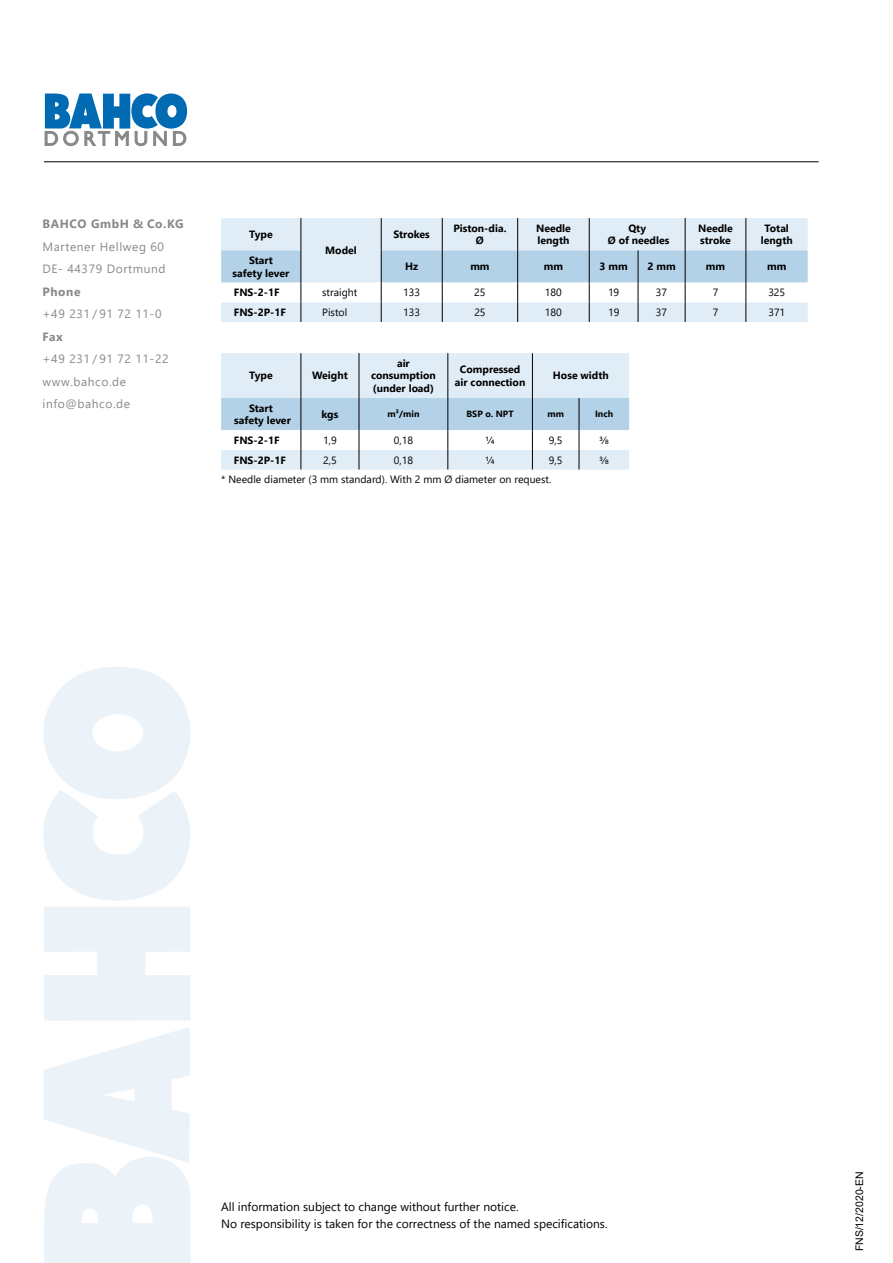
<style>
.page{position:relative;width:893px;height:1263px;background:#fff}
.page>*{position:absolute;margin:0;border:0;box-sizing:border-box;transform-origin:0 0}
.t1{font:12px/16.5px "Segoe UI";color:#000}
.t2{font:12px/22.5px "Segoe UI";letter-spacing:.05em;color:#87888a}
.t3{font:700 12px "Segoe UI";letter-spacing:.05em;color:#87888a}
.t4{font:700 10.5px/12.6px "Segoe UI";color:#000;text-align:center}
.t5{font:10.5px "Segoe UI";color:#000}
.t6{font:10.5px "Arial";color:#000}
.t7{font:700 9px "Segoe UI";color:#000}
</style>
<div class="page">
<hr style="left:44px;top:162px;width:775px;height:1px;background:#000">
<svg style="left:43px;top:667px;width:147px;height:353px"></svg>
<svg style="left:44px;top:1027px;width:146px;height:236px"></svg>
<svg style="left:44px;top:93px;width:143px;height:54px"></svg>
<div style="left:221px;top:353px;width:408px;height:45px;background:#e0edf6"></div>
<hr style="left:301px;top:353px;width:1px;height:45px;background:#000">
<hr style="left:359px;top:353px;width:1px;height:45px;background:#000">
<hr style="left:448px;top:353px;width:1px;height:45px;background:#000">
<hr style="left:532px;top:353px;width:1px;height:45px;background:#000">
<svg style="left:221px;top:398px;width:408px;height:72px"></svg>
<hr style="left:301px;top:398px;width:1px;height:32px;background:#000">
<hr style="left:359px;top:398px;width:1px;height:32px;background:#000">
<hr style="left:448px;top:398px;width:1px;height:32px;background:#000">
<hr style="left:532px;top:398px;width:1px;height:32px;background:#000">
<hr style="left:579px;top:398px;width:1px;height:32px;background:#000">
<div style="left:221px;top:218px;width:587px;height:32px;background:#e0edf6"></div>
<hr style="left:301px;top:218px;width:1px;height:32px;background:#000">
<hr style="left:381px;top:218px;width:1px;height:32px;background:#000">
<hr style="left:442px;top:218px;width:1px;height:32px;background:#000">
<hr style="left:517px;top:218px;width:1px;height:32px;background:#000">
<hr style="left:589px;top:218px;width:1px;height:32px;background:#000">
<hr style="left:685px;top:218px;width:1px;height:32px;background:#000">
<hr style="left:746px;top:218px;width:1px;height:32px;background:#000">
<svg style="left:221px;top:250px;width:587px;height:72px"></svg>
<hr style="left:301px;top:250px;width:1px;height:33px;background:#000">
<hr style="left:381px;top:250px;width:1px;height:33px;background:#000">
<hr style="left:442px;top:250px;width:1px;height:33px;background:#000">
<hr style="left:517px;top:250px;width:1px;height:33px;background:#000">
<hr style="left:589px;top:250px;width:1px;height:33px;background:#000">
<hr style="left:638px;top:250px;width:1px;height:33px;background:#000">
<hr style="left:685px;top:250px;width:1px;height:33px;background:#000">
<hr style="left:746px;top:250px;width:1px;height:33px;background:#000">
<p class="t3" style="left:43px;top:213px;width:143px">BAHCO GmbH &amp; Co.KG</p>
<p class="t2" style="left:43px;top:234px;width:125px">Martener Hellweg 60<br>DE- 44379 Dortmund</p>
<p class="t3" style="left:43px;top:280px;width:40px">Phone</p>
<p class="t2" style="left:43px;top:302px;width:120px">+49 231 / 91 72 11-0</p>
<p class="t3" style="left:43px;top:325px;width:22px">Fax</p>
<p class="t2" style="left:43px;top:347px;width:128px">+49 231 / 91 72 11-22 www.bahco.de info@bahco.de</p>
<p class="t4" style="left:249px;top:227px;width:25px">Type</p>
<p class="t4" style="left:325px;top:243px;width:33px">Model</p>
<p class="t4" style="left:394px;top:227px;width:38px">Strokes</p>
<p class="t4" style="left:453px;top:221px;width:55px">Piston-dia.<br>Ø</p>
<p class="t4" style="left:536px;top:221px;width:36px;text-align:left">Needle length</p>
<p class="t4" style="left:608px;top:221px;width:63px">Qty<br>Ø of needles</p>
<p class="t4" style="left:698px;top:221px;width:36px;text-align:left">Needle stroke</p>
<p class="t4" style="left:761px;top:221px;width:33px">Total length</p>
<p class="t4" style="left:233px;top:253px;width:58px">Start<br>safety lever</p>
<p class="t4" style="left:405px;top:259px;width:15px">Hz</p>
<p class="t4" style="left:470px;top:259px;width:21px">mm</p>
<p class="t4" style="left:544px;top:259px;width:21px">mm</p>
<p class="t4" style="left:600px;top:259px;width:30px">3 mm</p>
<p class="t4" style="left:647px;top:259px;width:30px">2 mm</p>
<p class="t4" style="left:706px;top:259px;width:21px">mm</p>
<p class="t4" style="left:767px;top:259px;width:21px">mm</p>
<p class="t4" style="left:234px;top:285px;width:47px">FNS-2-1F</p>
<p class="t5" style="left:322px;top:283px;width:37px">straight</p>
<p class="t5" style="left:403px;top:283px;width:18px">133</p>
<p class="t5" style="left:474px;top:283px;width:13px">25</p>
<p class="t5" style="left:545px;top:283px;width:18px">180</p>
<p class="t5" style="left:608px;top:283px;width:13px">19</p>
<p class="t5" style="left:656px;top:283px;width:13px">37</p>
<p class="t5" style="left:713px;top:283px;width:7px">7</p>
<p class="t5" style="left:768px;top:283px;width:18px">325</p>
<p class="t4" style="left:234px;top:305px;width:54px">FNS-2P-1F</p>
<p class="t5" style="left:322px;top:302px;width:27px">Pistol</p>
<p class="t5" style="left:403px;top:302px;width:18px">133</p>
<p class="t5" style="left:474px;top:302px;width:13px">25</p>
<p class="t5" style="left:545px;top:302px;width:18px">180</p>
<p class="t5" style="left:608px;top:302px;width:13px">19</p>
<p class="t5" style="left:656px;top:302px;width:13px">37</p>
<p class="t5" style="left:713px;top:302px;width:7px">7</p>
<p class="t5" style="left:768px;top:302px;width:18px">371</p>
<p class="t4" style="left:249px;top:369px;width:25px">Type</p>
<p class="t4" style="left:312px;top:369px;width:37px">Weight</p>
<p class="t4" style="left:371px;top:356px;width:66px">air consumption (under load)</p>
<p class="t4" style="left:455px;top:362px;width:72px">Compressed air connection</p>
<p class="t4" style="left:553px;top:369px;width:57px">Hose width</p>
<p class="t4" style="left:234px;top:401px;width:58px">Start<br>safety lever</p>
<p class="t4" style="left:322px;top:407px;width:18px">kgs</p>
<p class="t7" style="left:387px;top:406px;width:34px">m³/min</p>
<p class="t7" style="left:467px;top:406px;width:49px">BSP o. NPT</p>
<p class="t7" style="left:547px;top:406px;width:18px">mm</p>
<p class="t7" style="left:595px;top:406px;width:20px">Inch</p>
<p class="t4" style="left:234px;top:433px;width:47px">FNS-2-1F</p>
<p class="t5" style="left:323px;top:430px;width:15px">1,9</p>
<p class="t5" style="left:394px;top:430px;width:21px">0,18</p>
<p class="t5" style="left:485px;top:430px;width:11px">¼</p>
<p class="t5" style="left:549px;top:430px;width:15px">9,5</p>
<p class="t5" style="left:599px;top:430px;width:11px">⅜</p>
<p class="t4" style="left:234px;top:453px;width:54px">FNS-2P-1F</p>
<p class="t5" style="left:323px;top:450px;width:15px">2,5</p>
<p class="t5" style="left:394px;top:450px;width:21px">0,18</p>
<p class="t5" style="left:485px;top:450px;width:11px">¼</p>
<p class="t5" style="left:549px;top:450px;width:15px">9,5</p>
<p class="t5" style="left:599px;top:450px;width:11px">⅜</p>
<p class="t5" style="left:221px;top:469px;width:332px">* Needle diameter (3 mm standard). With 2 mm Ø diameter on request.</p>
<p class="t1" style="left:221px;top:1197px;width:388px">All information subject to change without further notice.<br>No responsibility is taken for the correctness of the named specifications.</p>
<p class="t6" style="left:852px;top:1251px;width:81px;rotate:-90deg">FNS/12/2020-EN</p>
</div>
